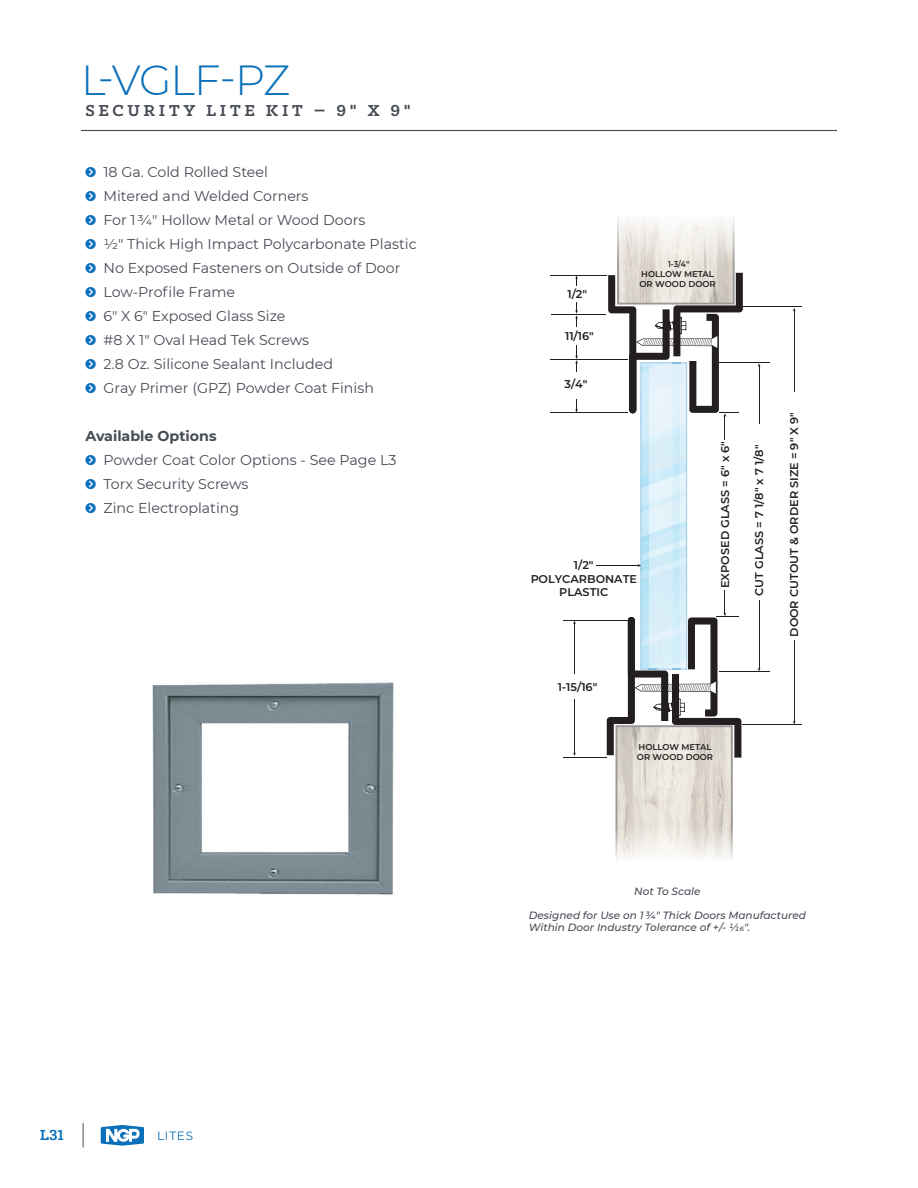
<style>
.page{position:relative;width:918px;height:1188px;background:#fff}
.page>*{position:absolute;margin:0;border:0;box-sizing:border-box;transform-origin:0 0}
.t1{font:300 42px "Montserrat";letter-spacing:-.035em;color:#0970b9}
.t2{font:700 18px "Klinic Slab";letter-spacing:.205em;color:#464b54}
.t3{font:700 16.5px "Klinic Slab";color:#0970b9}
.BULLET_REG{font:14.25px "Montserrat";color:#464b54}
.BULLET_BOLD{font:700 14.25px "Montserrat";color:#464b54}
.t4{font:12px "Montserrat";letter-spacing:.06em;color:#0970b9}
.t5{font:600 11.25px/13.5px "Montserrat";color:#231f20;text-align:center}
.CUTLINES{font:italic 500 10.5px/12px "Montserrat";color:#464b54}
.t6{font:600 8.4px/10.2px "Montserrat";color:#231f20;text-align:center;scale:.89 1}
.t7{font:600 8.4px/10.2px "Montserrat";color:#231f20}
</style>
<div class="page">
<svg style="left:101px;top:1125px;width:43px;height:21px"></svg>
<svg style="left:83px;top:1123px;width:1px;height:25px"></svg>
<hr style="left:81px;top:130px;width:756px;height:1px;background:#464b54">
<img style="left:152px;top:682px;width:242px;height:213px">
<hr style="left:564px;top:757px;width:43px;height:1px;background:#231f20">
<hr style="left:564px;top:620px;width:64px;height:1px;background:#231f20">
<hr style="left:551px;top:275px;width:56px;height:1px;background:#231f20">
<hr style="left:551px;top:314px;width:55px;height:1px;background:#231f20">
<hr style="left:551px;top:360px;width:77px;height:1px;background:#231f20">
<hr style="left:551px;top:413px;width:77px;height:1px;background:#231f20">
<hr style="left:574px;top:623px;width:1px;height:51px;background:#231f20">
<hr style="left:596px;top:565px;width:43px;height:1px;background:#231f20">
<hr style="left:574px;top:699px;width:1px;height:55px;background:#231f20">
<svg style="left:575px;top:276px;width:3px;height:10px"></svg>
<svg style="left:575px;top:302px;width:3px;height:24px"></svg>
<svg style="left:575px;top:345px;width:3px;height:27px"></svg>
<svg style="left:575px;top:399px;width:3px;height:13px"></svg>
<hr style="left:719px;top:363px;width:50px;height:1px;background:#231f20">
<hr style="left:719px;top:672px;width:50px;height:1px;background:#231f20">
<hr style="left:742px;top:306px;width:59px;height:1px;background:#231f20">
<hr style="left:742px;top:724px;width:59px;height:1px;background:#231f20">
<hr style="left:794px;top:640px;width:1px;height:82px;background:#231f20">
<hr style="left:759px;top:600px;width:1px;height:69px;background:#231f20">
<hr style="left:794px;top:310px;width:1px;height:82px;background:#231f20">
<hr style="left:759px;top:366px;width:1px;height:57px;background:#231f20">
<svg style="left:607px;top:216px;width:136px;height:644px"></svg>
<h1 class="t1" style="left:81px;top:51px;width:211px">L-VGLF-PZ</h1>
<h2 class="t2" style="left:85px;top:99px;width:327px">SECURITY LITE KIT – 9" X 9"</h2>
<p class="BULLET_REG" style="left:104px;top:162px;width:166px">18 Ga. Cold Rolled Steel</p>
<p class="BULLET_REG" style="left:104px;top:186px;width:207px">Mitered and Welded Corners</p>
<p class="BULLET_REG" style="left:104px;top:210px;width:263px">For 1 3/4" Hollow Metal or Wood Doors</p>
<p class="BULLET_REG" style="left:104px;top:234px;width:315px">1/2" Thick High Impact Polycarbonate Plastic</p>
<p class="BULLET_REG" style="left:104px;top:258px;width:298px">No Exposed Fasteners on Outside of Door</p>
<p class="BULLET_REG" style="left:104px;top:282px;width:133px">Low-Profile Frame</p>
<p class="BULLET_REG" style="left:104px;top:306px;width:184px">6" X 6" Exposed Glass Size</p>
<p class="BULLET_REG" style="left:104px;top:330px;width:207px">#8 X 1" Oval Head Tek Screws</p>
<p class="BULLET_REG" style="left:104px;top:354px;width:231px">2.8 Oz. Silicone Sealant Included</p>
<p class="BULLET_REG" style="left:104px;top:378px;width:272px">Gray Primer (GPZ) Powder Coat Finish</p>
<p class="BULLET_BOLD" style="left:86px;top:426px;width:133px">Available Options</p>
<p class="BULLET_REG" style="left:104px;top:450px;width:295px">Powder Coat Color Options - See Page L3</p>
<p class="BULLET_REG" style="left:104px;top:474px;width:146px">Torx Security Screws</p>
<p class="BULLET_REG" style="left:104px;top:498px;width:137px">Zinc Electroplating</p>
<p class="t3" style="left:40px;top:1124px;width:26px">L31</p>
<p class="t4" style="left:157px;top:1127px;width:37px">LITES</p>
<p class="t5" style="left:567px;top:287px;width:21px">1/2"</p>
<p class="t5" style="left:565px;top:329px;width:30px">11/16"</p>
<p class="t5" style="left:564px;top:377px;width:25px">3/4"</p>
<p class="t6" style="left:640px;top:258px;width:87px">1-3/4"<br>HOLLOW METAL<br>OR WOOD DOOR</p>
<p class="t5" style="left:530px;top:558px;width:108px">1/2"<br>POLYCARBONATE<br>PLASTIC</p>
<p class="t5" style="left:718px;top:588px;width:149px;rotate:-90deg">EXPOSED GLASS = 6" x 6"</p>
<p class="t5" style="left:752px;top:596px;width:153px;rotate:-90deg">CUT GLASS = 7 1/8" x 7 1/8"</p>
<p class="t5" style="left:558px;top:680px;width:41px">1-15/16"</p>
<p class="t7" style="left:637px;top:742px;width:78px">HOLLOW METAL<br>OR WOOD DOOR</p>
<p class="t5" style="left:787px;top:637px;width:226px;rotate:-90deg">DOOR CUTOUT &amp; ORDER SIZE = 9" X 9"</p>
<p class="CUTLINES" style="left:634px;top:885px;width:68px">Not To Scale</p>
<p class="CUTLINES" style="left:529px;top:909px;width:279px">Designed for Use on 1 3/4" Thick Doors Manufactured<br>Within Door Industry Tolerance of +/- 1/16".</p>
</div>
